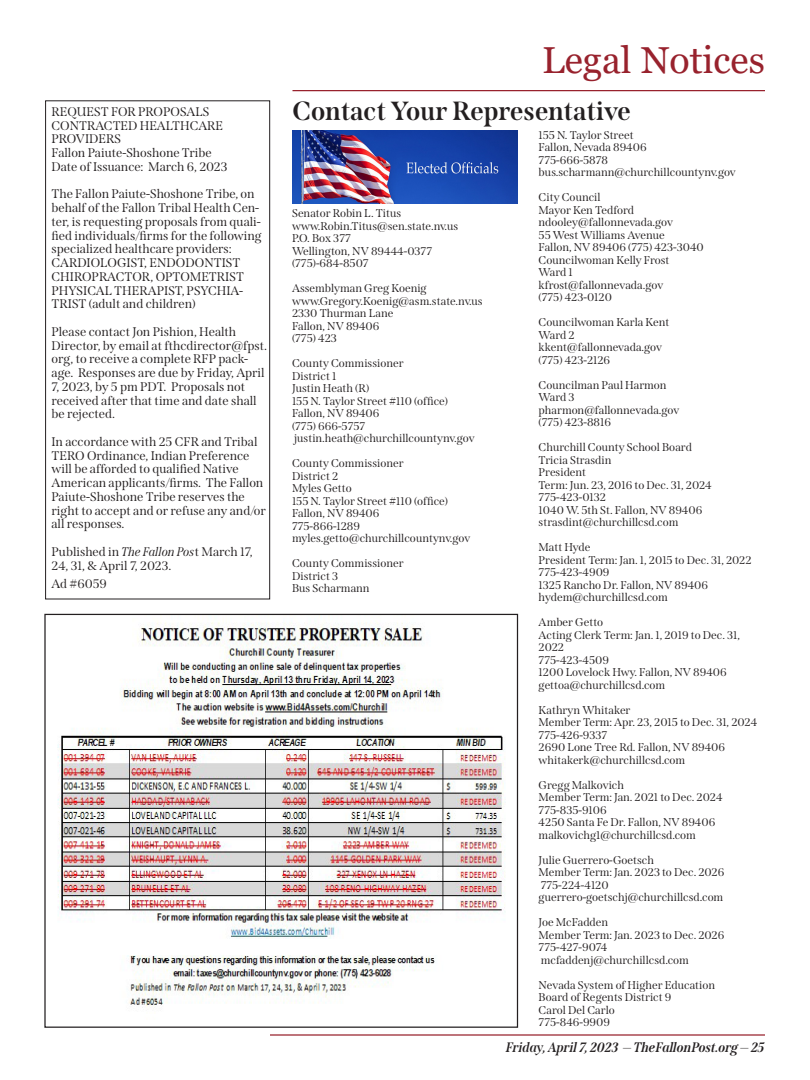
<style>
.page{position:relative;width:810px;height:1080px;background:#fff}
.page>*{position:absolute;margin:0;border:0;box-sizing:border-box;transform-origin:0 0}
.Heading{font:37.5px "Georgia";color:#98222d}
.Titles{font:700 26.25px "Span";color:#231f20}
.t1{font:italic 700 13.75px "Span";color:#231f20}
.Fallon_Post_Body{font:12.5px/13.8px "Span";color:#231f20}
.t2{font:11.25px/12.5px "Span";color:#231f20}
.s1{font-style:italic}
</style>
<div class="page">
<hr style="left:292px;top:90px;width:473px;height:1px;background:#98222d">
<hr style="left:270px;top:1034px;width:495px;height:2px;background:#98222d">
<img style="left:57px;top:622px;width:448px;height:386px">
<img style="left:292px;top:131px;width:226px;height:72px">
<div style="left:45px;top:101px;width:225px;height:498px;border:1px solid #231f20"></div>
<p class="Fallon_Post_Body" style="left:52px;top:105px;width:159px">REQUEST FOR PROPOSALS</p>
<p class="Fallon_Post_Body" style="left:52px;top:119px;width:173px">CONTRACTED HEALTHCARE</p>
<p class="Fallon_Post_Body" style="left:52px;top:132px;width:71px">PROVIDERS</p>
<p class="Fallon_Post_Body" style="left:52px;top:146px;width:162px">Fallon Paiute-Shoshone Tribe</p>
<p class="Fallon_Post_Body" style="left:52px;top:160px;width:178px">Date of Issuance: March 6, 2023</p>
<p class="Fallon_Post_Body" style="left:52px;top:187px;width:212px">The Fallon Paiute-Shoshone Tribe, on behalf of the Fallon Tribal Health Cen&shy;ter, is requesting proposals from quali&shy;fied individuals/firms for the following specialized healthcare providers:</p>
<p class="Fallon_Post_Body" style="left:52px;top:256px;width:190px">CARDIOLOGIST, ENDODONTIST</p>
<p class="Fallon_Post_Body" style="left:52px;top:270px;width:194px">CHIROPRACTOR, OPTOMETRIST</p>
<p class="Fallon_Post_Body" style="left:52px;top:284px;width:193px">PHYSICAL THERAPIST, PSYCHIA-<br>TRIST (adult and children)</p>
<p class="Fallon_Post_Body" style="left:52px;top:325px;width:217px">Please contact Jon Pishion, Health Director, by email at fthcdirector@fpst. org, to receive a complete RFP pack&shy;age. Responses are due by Friday, April 7, 2023, by 5 pm PDT. Proposals not received after that time and date shall be rejected.</p>
<p class="Fallon_Post_Body" style="left:52px;top:435px;width:216px">In accordance with 25 CFR and Tribal TERO Ordinance, Indian Preference will be afforded to qualified Native American applicants/firms. The Fallon Paiute-Shoshone Tribe reserves the right to accept and or refuse any and/or all responses.</p>
<p class="Fallon_Post_Body" style="left:52px;top:545px;width:203px">Published in <span class="s1">The Fallon Pos</span>t March 17,<br>24, 31, &amp; April 7, 2023.</p>
<p class="Fallon_Post_Body" style="left:52px;top:577px;width:57px">Ad #6059</p>
<p class="Heading" style="left:542px;top:38px;width:224px">Legal Notices</p>
<p class="Titles" style="left:292px;top:95px;width:340px">Contact Your Representative</p>
<p class="t2" style="left:539px;top:129px;width:97px">155 N. Taylor Street</p>
<p class="t2" style="left:539px;top:141px;width:110px">Fallon, Nevada 89406</p>
<p class="t2" style="left:539px;top:154px;width:71px">775-666-5878</p>
<p class="t2" style="left:539px;top:166px;width:199px">bus.scharmann@churchillcountynv.gov</p>
<p class="t2" style="left:539px;top:191px;width:64px">City Council</p>
<p class="t2" style="left:539px;top:204px;width:97px">Mayor Ken Tedford</p>
<p class="t2" style="left:539px;top:216px;width:136px">ndooley@fallonnevada.gov</p>
<p class="t2" style="left:539px;top:229px;width:128px">55 West Williams Avenue</p>
<p class="t2" style="left:539px;top:241px;width:167px">Fallon, NV 89406 (775) 423-3040</p>
<p class="t2" style="left:539px;top:254px;width:132px">Councilwoman Kelly Frost</p>
<p class="t2" style="left:539px;top:266px;width:36px">Ward 1</p>
<p class="t2" style="left:539px;top:279px;width:126px">kfrost@fallonnevada.gov</p>
<p class="t2" style="left:539px;top:291px;width:75px">(775) 423-0120</p>
<p class="t2" style="left:539px;top:316px;width:132px">Councilwoman Karla Kent</p>
<p class="t2" style="left:539px;top:329px;width:38px">Ward 2</p>
<p class="t2" style="left:539px;top:341px;width:125px">kkent@fallonnevada.gov</p>
<p class="t2" style="left:539px;top:354px;width:73px">(775) 423-2126</p>
<p class="t2" style="left:539px;top:379px;width:129px">Councilman Paul Harmon</p>
<p class="t2" style="left:539px;top:391px;width:37px">Ward 3</p>
<p class="t2" style="left:539px;top:404px;width:142px">pharmon@fallonnevada.gov</p>
<p class="t2" style="left:539px;top:416px;width:74px">(775) 423-8816</p>
<p class="t2" style="left:539px;top:441px;width:155px">Churchill County School Board</p>
<p class="t2" style="left:539px;top:454px;width:74px">Tricia Strasdin</p>
<p class="t2" style="left:539px;top:466px;width:49px">President</p>
<p class="t2" style="left:539px;top:479px;width:175px">Term: Jun. 23, 2016 to Dec. 31, 2024</p>
<p class="t2" style="left:539px;top:491px;width:69px">775-423-0132</p>
<p class="t2" style="left:539px;top:504px;width:165px">1040 W. 5th St. Fallon, NV 89406</p>
<p class="t2" style="left:539px;top:516px;width:141px">strasdint@churchillcsd.com</p>
<p class="t2" style="left:539px;top:541px;width:53px">Matt Hyde</p>
<p class="t2" style="left:539px;top:554px;width:214px">President Term: Jan. 1, 2015 to Dec. 31, 2022</p>
<p class="t2" style="left:539px;top:566px;width:72px">775-423-4909</p>
<p class="t2" style="left:539px;top:579px;width:171px">1325 Rancho Dr. Fallon, NV 89406</p>
<p class="t2" style="left:539px;top:591px;width:131px">hydem@churchillcsd.com</p>
<p class="t2" style="left:539px;top:616px;width:66px">Amber Getto</p>
<p class="t2" style="left:539px;top:629px;width:203px">Acting Clerk Term: Jan. 1, 2019 to Dec. 31,<br>2022</p>
<p class="t2" style="left:539px;top:654px;width:72px">775-423-4509</p>
<p class="t2" style="left:539px;top:666px;width:190px">1200 Lovelock Hwy. Fallon, NV 89406</p>
<p class="t2" style="left:539px;top:679px;width:128px">gettoa@churchillcsd.com</p>
<p class="t2" style="left:539px;top:704px;width:93px">Kathryn Whitaker</p>
<p class="t2" style="left:539px;top:716px;width:220px">Member Term: Apr. 23, 2015 to Dec. 31, 2024</p>
<p class="t2" style="left:539px;top:729px;width:70px">775-426-9337</p>
<p class="t2" style="left:539px;top:741px;width:188px">2690 Lone Tree Rd. Fallon, NV 89406</p>
<p class="t2" style="left:539px;top:754px;width:148px">whitakerk@churchillcsd.com</p>
<p class="t2" style="left:539px;top:779px;width:87px">Gregg Malkovich</p>
<p class="t2" style="left:539px;top:791px;width:185px">Member Term: Jan. 2021 to Dec. 2024</p>
<p class="t2" style="left:539px;top:804px;width:70px">775-835-9106</p>
<p class="t2" style="left:539px;top:816px;width:178px">4250 Santa Fe Dr. Fallon, NV 89406</p>
<p class="t2" style="left:539px;top:829px;width:159px">malkovichg1@churchillcsd.com</p>
<p class="t2" style="left:539px;top:854px;width:117px">Julie Guerrero-Goetsch</p>
<p class="t2" style="left:539px;top:866px;width:187px">Member Term: Jan. 2023 to Dec. 2026</p>
<p class="t2" style="left:541px;top:879px;width:69px">775-224-4120</p>
<p class="t2" style="left:539px;top:891px;width:186px">guerrero-goetschj@churchillcsd.com</p>
<p class="t2" style="left:539px;top:916px;width:71px">Joe McFadden</p>
<p class="t2" style="left:539px;top:929px;width:187px">Member Term: Jan. 2023 to Dec. 2026</p>
<p class="t2" style="left:539px;top:941px;width:70px">775-427-9074</p>
<p class="t2" style="left:541px;top:954px;width:150px">mcfaddenj@churchillcsd.com</p>
<p class="t2" style="left:539px;top:979px;width:178px">Nevada System of Higher Education</p>
<p class="t2" style="left:539px;top:991px;width:134px">Board of Regents District 9</p>
<p class="t2" style="left:539px;top:1004px;width:78px">Carol Del Carlo</p>
<p class="t2" style="left:539px;top:1016px;width:73px">775-846-9909</p>
<p class="t2" style="left:292px;top:207px;width:111px">Senator Robin L. Titus</p>
<p class="t2" style="left:292px;top:220px;width:168px">www.Robin.Titus@sen.state.nv.us</p>
<p class="t2" style="left:292px;top:232px;width:60px">P.O. Box 377</p>
<p class="t2" style="left:292px;top:245px;width:142px">Wellington, NV 89444-0377</p>
<p class="t2" style="left:292px;top:257px;width:78px">(775)-684-8507</p>
<p class="t2" style="left:292px;top:282px;width:136px">Assemblyman Greg Koenig</p>
<p class="t2" style="left:292px;top:295px;width:192px">www.Gregory.Koenig@asm.state.nv.us</p>
<p class="t2" style="left:292px;top:307px;width:103px">2330 Thurman Lane</p>
<p class="t2" style="left:292px;top:320px;width:89px">Fallon, NV 89406</p>
<p class="t2" style="left:292px;top:332px;width:46px">(775) 423</p>
<p class="t2" style="left:292px;top:357px;width:113px">County Commissioner</p>
<p class="t2" style="left:292px;top:370px;width:46px">District 1</p>
<p class="t2" style="left:292px;top:382px;width:79px">Justin Heath (R)</p>
<p class="t2" style="left:292px;top:395px;width:158px">155 N. Taylor Street #110 (office)</p>
<p class="t2" style="left:292px;top:407px;width:89px">Fallon, NV 89406</p>
<p class="t2" style="left:292px;top:420px;width:75px">(775) 666-5757</p>
<p class="t2" style="left:294px;top:432px;width:182px">justin.heath@churchillcountynv.gov</p>
<p class="t2" style="left:292px;top:457px;width:113px">County Commissioner</p>
<p class="t2" style="left:292px;top:470px;width:48px">District 2</p>
<p class="t2" style="left:292px;top:482px;width:61px">Myles Getto</p>
<p class="t2" style="left:292px;top:495px;width:158px">155 N. Taylor Street #110 (office)</p>
<p class="t2" style="left:292px;top:507px;width:89px">Fallon, NV 89406</p>
<p class="t2" style="left:292px;top:520px;width:70px">775-866-1289</p>
<p class="t2" style="left:292px;top:532px;width:180px">myles.getto@churchillcountynv.gov</p>
<p class="t2" style="left:292px;top:557px;width:113px">County Commissioner</p>
<p class="t2" style="left:292px;top:570px;width:48px">District 3</p>
<p class="t2" style="left:292px;top:582px;width:79px">Bus Scharmann</p>
<p class="t1" style="left:507px;top:1039px;width:260px">Friday, April 7, 2023 — TheFallonPost.org — 25</p>
</div>
